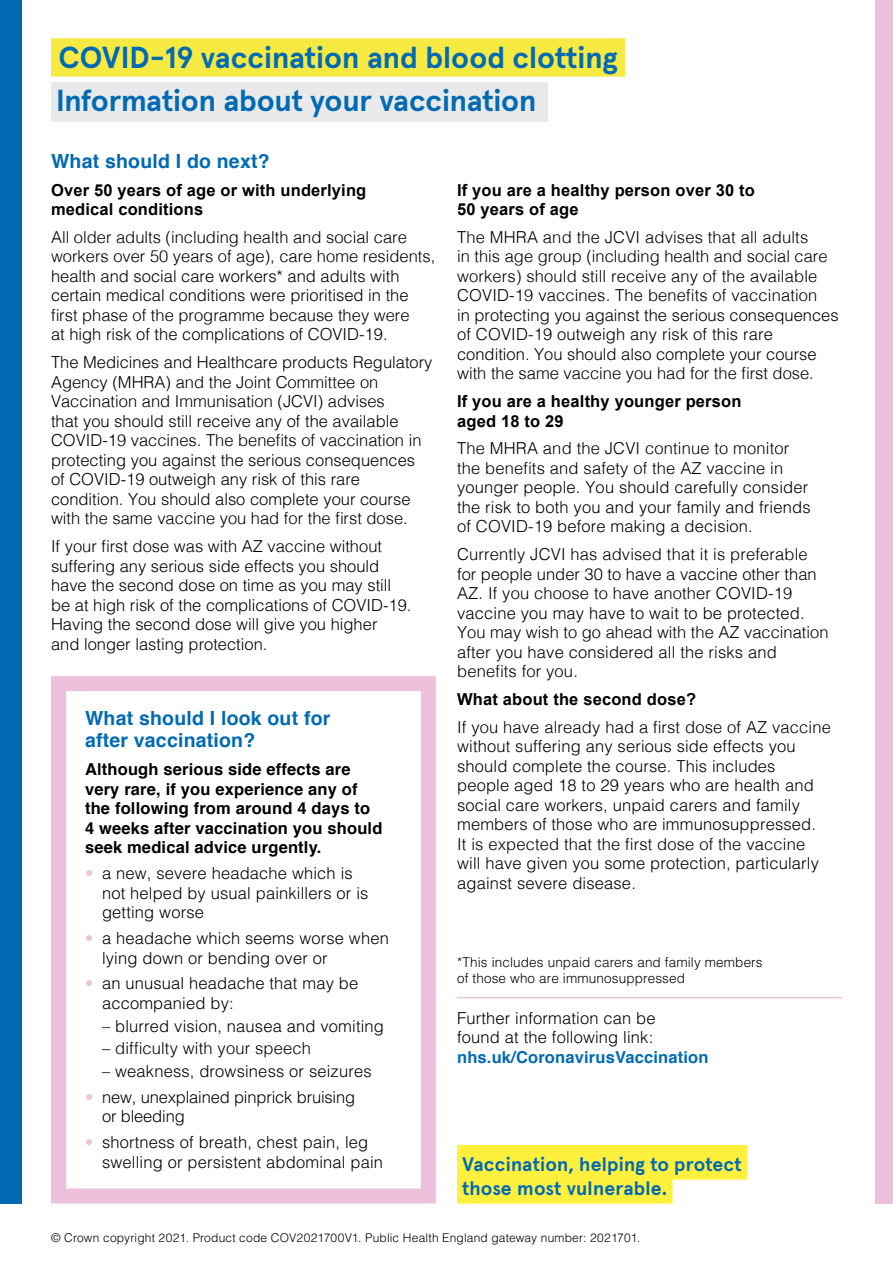
<style>
.page{position:relative;width:893px;height:1263px;background:#fff}
.page>*{position:absolute;margin:0;border:0;box-sizing:border-box;transform-origin:0 0}
.t1{font:700 30.3px "Apercu Pro";letter-spacing:-.005em;color:#006ab4}
.t2{font:700 19.5px/22.5px "Helvetica";letter-spacing:.01em;color:#006ab4}
.H1_yellow_band{font:700 19.5px/24px "Apercu Pro";letter-spacing:.01em;color:#006ab4}
.bullet_point{font:16.5px/19.5px "Helvetica Light 2";letter-spacing:.01em;color:#000}
.bullet_point-2{font:300 16.5px/19.5px "Helvetica";color:#000}
.t3{font:700 16.5px/19.5px "Arial";letter-spacing:.01em;color:#000}
.t4{font:700 16.5px/19.5px "Helvetica";letter-spacing:.01em;color:#000}
.bullet_point-3{font:16.5px/19.5px "Helvetica Light 2";letter-spacing:-.01em;color:#000}
.t5{font:13.5px/16.2px "Helvetica Light 2";letter-spacing:.01em;color:#000}
.Body{font:12px "Helvetica Light 2";letter-spacing:.015em;color:#000}
.s1{font-family:"Helvetica Light 2";font-weight:400}
.s2{font-family:"Helvetica";font-weight:300}
.s3{color:#edc1dc}
.s4{font-family:"Helvetica";font-weight:700;color:#006ab4}
</style>
<div class="page">
<div style="left:0;top:0;width:21px;height:1203px;background:#006ab4"></div>
<div style="left:876px;top:0;width:17px;height:1203px;background:#edc1dc"></div>
<div style="left:51px;top:676px;width:385px;height:527px;border:15px solid #edc1dc"></div>
<div style="left:51px;top:38px;width:574px;height:39px;background:#f6e942"></div>
<div style="left:51px;top:82px;width:496px;height:40px;background:#e9e9e9"></div>
<div style="left:457px;top:1145px;width:290px;height:35px;background:#fff03e"></div>
<div style="left:457px;top:1169px;width:216px;height:35px;background:#fff03e"></div>
<hr style="left:457px;top:997px;width:385px;height:1px;background:#edc1dc">
<p class="t1" style="left:59px;top:34px;width:561px">COVID-19 vaccination and blood clotting</p>
<p class="t1" style="left:56px;top:77px;width:482px">Information about your vaccination</p>
<h1 class="t2" style="left:51px;top:150px;width:220px">What should I do next?</h1>
<p class="t3" style="left:51px;top:181px;width:317px">Over 50 years of age or with underlying medical conditions</p>
<p class="bullet_point-2" style="left:51px;top:226px;width:386px">All older adults (including health and social care workers over 50 years of age), care home residents, <span class="s1">health and social care workers* and adults with certain medical conditions were prioritised in the </span>first phase of the programme because they were<br><span class="s1">at high risk of the complications of COVID-19.</span></p>
<p class="bullet_point" style="left:51px;top:351px;width:383px">The Medicines and Healthcare products Regulatory <span class="s2">Agency (MHRA) and the Joint Committee on Vaccination and Immunisation (JCVI) advises<br></span>that you should still receive any of the available <span class="s2">COVID-19 vaccines. The benefits of vaccination in </span>protecting you against the serious consequences of COVID-19 outweigh any risk of this rare condition. You should also complete your course <span class="s2">with the same vaccine you had for the first dose.</span></p>
<p class="bullet_point" style="left:51px;top:535px;width:362px"><span class="s2">If your first dose was with AZ vaccine without </span>suffering any serious side effects you should have the second dose on time as you may still be at high risk of the complications of COVID-19.<br>Having the second dose will give you higher<br>and longer lasting protection.</p>
<h1 class="t2" style="left:85px;top:707px;width:247px">What should I look out for after vaccination?</h1>
<p class="t4" style="left:85px;top:760px;width:299px">Although serious side effects are very rare, if you experience any of the following from around 4 days to 4 weeks after vaccination you should seek medical advice urgently.</p>
<p class="bullet_point" style="left:102px;top:862px;width:268px;text-indent:-17px"><span class="s3">•</span> a new, severe headache which is not helped by usual painkillers or is getting worse</p>
<p class="bullet_point" style="left:102px;top:927px;width:288px;text-indent:-17px"><span class="s3">•</span> a headache which seems worse when lying down or bending over or</p>
<p class="bullet_point" style="left:102px;top:973px;width:258px;text-indent:-17px"><span class="s3">•</span> an unusual headache that may be accompanied by:</p>
<p class="bullet_point" style="left:102px;top:1015px;width:283px">– blurred vision, nausea and vomiting</p>
<p class="bullet_point-2" style="left:102px;top:1037px;width:210px">– difficulty with your speech</p>
<p class="bullet_point" style="left:102px;top:1060px;width:271px">– weakness, drowsiness or seizures</p>
<p class="bullet_point-3" style="left:102px;top:1086px;width:255px;text-indent:-17px"><span class="s3">•</span> new, unexplained pinprick bruising or bleeding</p>
<p class="bullet_point" style="left:102px;top:1131px;width:282px;text-indent:-17px"><span class="s3">•</span> shortness of breath, chest pain, leg swelling or persistent abdominal pain</p>
<p class="t3" style="left:457px;top:181px;width:299px">If you are a healthy person over 30 to<br>50 years of age</p>
<p class="bullet_point-2" style="left:457px;top:226px;width:383px">The MHRA and the JCVI advises that all adults<br>in this age group (including health and social care workers) should still receive any of the available COVID-19 vaccines. The benefits of vaccination<br><span class="s1">in protecting you against the serious consequences of COVID-19 outweigh any risk of this rare condition. You should also complete your course </span>with the same vaccine you had for the first dose.</p>
<p class="t3" style="left:457px;top:392px;width:286px">If you are a healthy younger person aged 18 to 29</p>
<p class="bullet_point" style="left:457px;top:438px;width:355px"><span class="s2">The MHRA and the JCVI continue to monitor the benefits and safety of the AZ vaccine in </span>younger people. You should carefully consider the risk to both you and your family and friends of COVID-19 before making a decision.</p>
<p class="bullet_point-2" style="left:457px;top:543px;width:373px">Currently JCVI has advised that it is preferable <span class="s1">for people under 30 to have a vaccine other than </span>AZ. If you choose to have another COVID-19 <span class="s1">vaccine you may have to wait to be protected.<br></span>You may wish to go ahead with the AZ vaccination <span class="s1">after you have considered all the risks and </span>benefits for you.</p>
<p class="t3" style="left:457px;top:690px;width:240px">What about the second dose?</p>
<p class="bullet_point" style="left:457px;top:716px;width:375px"><span class="s2">If you have already had a first dose of AZ vaccine </span>without suffering any serious side effects you should complete the course. This includes people aged 18 to 29 years who are health and social care workers, unpaid carers and family members of those who are immunosuppressed.<br><span class="s2">It is expected that the first dose of the vaccine </span>will have given you some protection, particularly against severe disease.</p>
<p class="t5" style="left:457px;top:953px;width:307px">*This includes unpaid carers and family members of those who are immunosuppressed</p>
<p class="bullet_point" style="left:457px;top:1007px;width:253px">Further information can be<br>found at the following link: <span class="s4">nhs.uk/CoronavirusVaccination</span></p>
<p class="H1_yellow_band" style="left:462px;top:1151px;width:281px">Vaccination, helping to protect those most vulnerable.</p>
<p class="Body" style="left:51px;top:1227px;width:591px">© Crown copyright 2021. Product code COV2021700V1. Public Health England gateway number: 2021701.</p>
</div>
